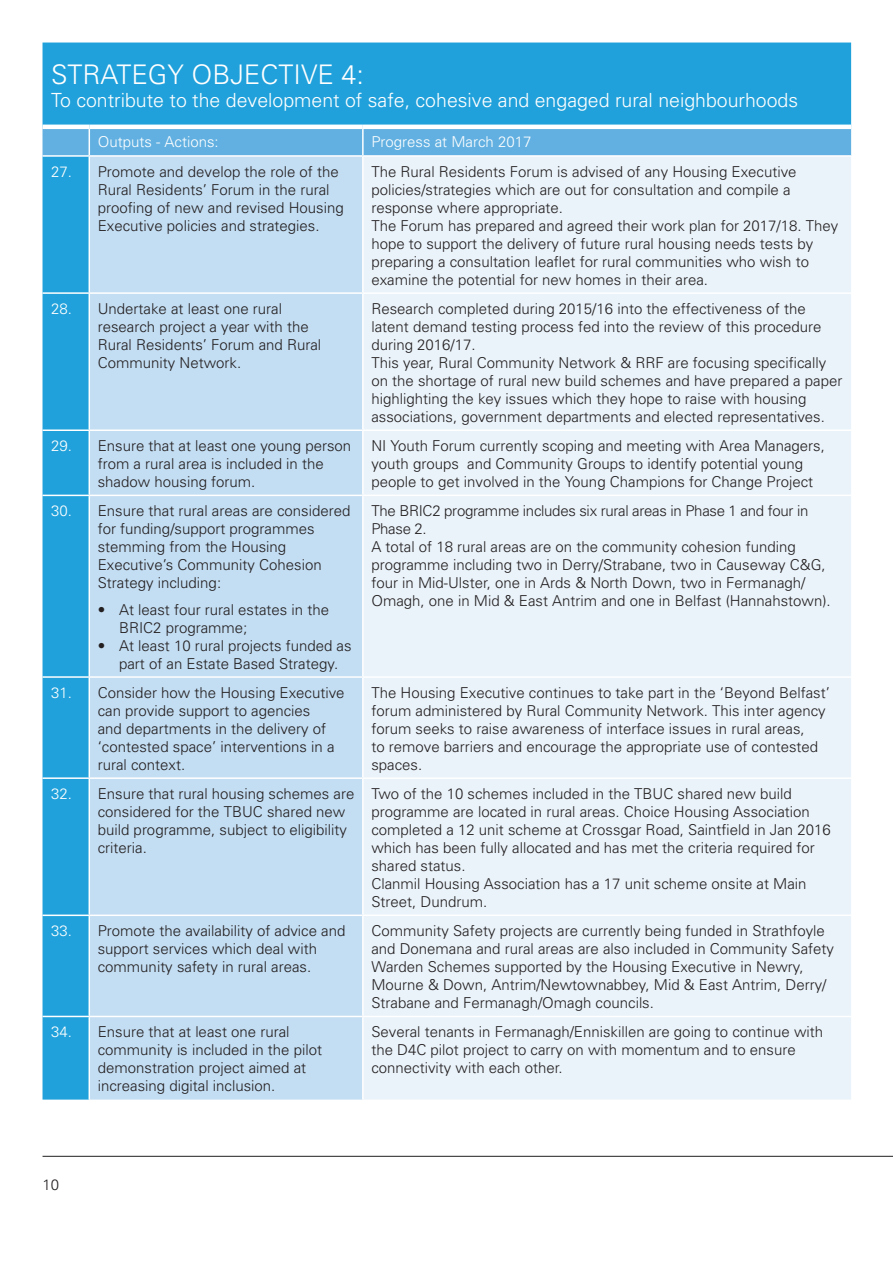
<style>
.page{position:relative;width:893px;height:1263px;background:#fff}
.page>*{position:absolute;margin:0;border:0;box-sizing:border-box;transform-origin:0 0}
.H2_Title{font:300 27px "Univers";color:#fff}
.H2_Title-2{font:300 19.5px "Univers";color:#fff}
.P_Body{font:300 15px/18px "Univers";color:#231f20}
.P_Bullet{font:300 15px/18px "Univers";color:#231f20}
.P_Body-2{font:300 15px "Univers";color:#fff}
</style>
<div class="page">
<hr style="left:43px;top:1156px;width:850px;height:1px;background:#231f20">
<div style="left:43px;top:43px;width:808px;height:1056px;background:#20a1db"></div>
<div style="left:90px;top:157px;width:272px;height:942px;background:#c3ddf2"></div>
<div style="left:364px;top:157px;width:487px;height:942px;background:#eaf3fa"></div>
<div style="left:43px;top:129px;width:808px;height:26px;background:#61b0e1"></div>
<hr style="left:362px;top:129px;width:2px;height:26px;background:#fff">
<hr style="left:43px;top:155px;width:46px;height:2px;background:#fff">
<hr style="left:89px;top:155px;width:274px;height:2px;background:#fff">
<hr style="left:89px;top:157px;width:1px;height:135px;background:#fff">
<hr style="left:363px;top:155px;width:488px;height:2px;background:#fff">
<hr style="left:362px;top:157px;width:2px;height:135px;background:#fff">
<hr style="left:43px;top:292px;width:46px;height:2px;background:#fff">
<hr style="left:89px;top:292px;width:274px;height:2px;background:#fff">
<hr style="left:89px;top:294px;width:1px;height:135px;background:#fff">
<hr style="left:363px;top:292px;width:488px;height:2px;background:#fff">
<hr style="left:362px;top:294px;width:2px;height:135px;background:#fff">
<hr style="left:43px;top:429px;width:46px;height:2px;background:#fff">
<hr style="left:89px;top:429px;width:274px;height:2px;background:#fff">
<hr style="left:89px;top:431px;width:1px;height:64px;background:#fff">
<hr style="left:363px;top:429px;width:488px;height:2px;background:#fff">
<hr style="left:362px;top:431px;width:2px;height:64px;background:#fff">
<hr style="left:43px;top:495px;width:46px;height:1px;background:#fff">
<hr style="left:89px;top:495px;width:274px;height:1px;background:#fff">
<hr style="left:89px;top:496px;width:1px;height:180px;background:#fff">
<hr style="left:363px;top:495px;width:488px;height:1px;background:#fff">
<hr style="left:362px;top:496px;width:2px;height:180px;background:#fff">
<hr style="left:43px;top:676px;width:46px;height:2px;background:#fff">
<hr style="left:89px;top:676px;width:274px;height:2px;background:#fff">
<hr style="left:89px;top:678px;width:1px;height:99px;background:#fff">
<hr style="left:363px;top:676px;width:488px;height:2px;background:#fff">
<hr style="left:362px;top:678px;width:2px;height:99px;background:#fff">
<hr style="left:43px;top:777px;width:46px;height:2px;background:#fff">
<hr style="left:89px;top:777px;width:274px;height:2px;background:#fff">
<hr style="left:89px;top:779px;width:1px;height:135px;background:#fff">
<hr style="left:363px;top:777px;width:488px;height:2px;background:#fff">
<hr style="left:362px;top:779px;width:2px;height:135px;background:#fff">
<hr style="left:43px;top:914px;width:46px;height:2px;background:#fff">
<hr style="left:89px;top:914px;width:274px;height:2px;background:#fff">
<hr style="left:89px;top:916px;width:1px;height:100px;background:#fff">
<hr style="left:363px;top:914px;width:488px;height:2px;background:#fff">
<hr style="left:362px;top:916px;width:2px;height:100px;background:#fff">
<hr style="left:43px;top:1016px;width:46px;height:1px;background:#fff">
<hr style="left:89px;top:1016px;width:274px;height:1px;background:#fff">
<hr style="left:89px;top:1017px;width:1px;height:82px;background:#fff">
<hr style="left:363px;top:1016px;width:488px;height:1px;background:#fff">
<hr style="left:362px;top:1017px;width:2px;height:82px;background:#fff">
<hr style="left:43px;top:125px;width:46px;height:4px;background:#fff">
<hr style="left:89px;top:125px;width:274px;height:4px;background:#fff">
<hr style="left:363px;top:125px;width:488px;height:4px;background:#fff">
<h2 class="H2_Title" style="left:51px;top:58px;width:314px">STRATEGY OBJECTIVE 4:</h2>
<h2 class="H2_Title-2" style="left:51px;top:89px;width:749px">To contribute to the development of safe, cohesive and engaged rural neighbourhoods</h2>
<p class="P_Body-2" style="left:98px;top:133px;width:122px">Outputs - Actions:</p>
<p class="P_Body-2" style="left:371px;top:133px;width:162px">Progress at March 2017</p>
<p class="P_Body-2" style="left:51px;top:162px;width:22px">27.</p>
<p class="P_Body" style="left:98px;top:162px;width:247px">Promote and develop the role of the Rural Residents’ Forum in the rural proofing of new and revised Housing Executive policies and strategies.</p>
<p class="P_Body" style="left:371px;top:162px;width:468px">The Rural Residents Forum is advised of any Housing Executive policies/strategies which are out for consultation and compile a response where appropriate.<br>The Forum has prepared and agreed their work plan for 2017/18. They hope to support the delivery of future rural housing needs tests by preparing a consultation leaflet for rural communities who wish to examine the potential for new homes in their area.</p>
<p class="P_Body-2" style="left:51px;top:299px;width:22px">28.</p>
<p class="P_Body" style="left:98px;top:299px;width:225px">Undertake at least one rural research project a year with the<br>Rural Residents’ Forum and Rural<br>Community Network.</p>
<p class="P_Body" style="left:371px;top:299px;width:473px">Research completed during 2015/16 into the effectiveness of the latent demand testing process fed into the review of this procedure during 2016/17.<br>This year, Rural Community Network &amp; RRF are focusing specifically on the shortage of rural new build schemes and have prepared a paper highlighting the key issues which they hope to raise with housing associations, government departments and elected representatives.</p>
<p class="P_Body-2" style="left:51px;top:436px;width:22px">29.</p>
<p class="P_Body" style="left:98px;top:436px;width:255px">Ensure that at least one young person from a rural area is included in the shadow housing forum.</p>
<p class="P_Body" style="left:371px;top:436px;width:455px">NI Youth Forum currently scoping and meeting with Area Managers, youth groups and Community Groups to identify potential young people to get involved in the Young Champions for Change Project</p>
<p class="P_Body-2" style="left:51px;top:502px;width:22px">30.</p>
<p class="P_Body" style="left:98px;top:501px;width:254px">Ensure that rural areas are considered for funding/support programmes stemming from the Housing<br>Executive’s Community Cohesion<br>Strategy including:</p>
<p class="P_Bullet" style="left:119px;top:600px;width:212px;text-indent:-21px">• At least four rural estates in the<br>BRIC2 programme;</p>
<p class="P_Bullet" style="left:98px;top:636px;width:255px;text-align:center">• At least 10 rural projects funded as part of an Estate Based Strategy.</p>
<p class="P_Body" style="left:371px;top:501px;width:461px">The BRIC2 programme includes six rural areas in Phase 1 and four in Phase 2.<br>A total of 18 rural areas are on the community cohesion funding programme including two in Derry/Strabane, two in Causeway C&amp;G, four in Mid-Ulster, one in Ards &amp; North Down, two in Fermanagh/ Omagh, one in Mid &amp; East Antrim and one in Belfast (Hannahstown).</p>
<p class="P_Body-2" style="left:51px;top:683px;width:22px">31.</p>
<p class="P_Body" style="left:98px;top:683px;width:248px">Consider how the Housing Executive can provide support to agencies<br>and departments in the delivery of ‘contested space’ interventions in a rural context.</p>
<p class="P_Body" style="left:371px;top:683px;width:460px">The Housing Executive continues to take part in the ‘Beyond Belfast’ forum administered by Rural Community Network. This inter agency forum seeks to raise awareness of interface issues in rural areas,<br>to remove barriers and encourage the appropriate use of contested spaces.</p>
<p class="P_Body-2" style="left:51px;top:784px;width:22px">32.</p>
<p class="P_Body" style="left:98px;top:784px;width:258px">Ensure that rural housing schemes are considered for the TBUC shared new build programme, subject to eligibility criteria.</p>
<p class="P_Body" style="left:371px;top:784px;width:461px">Two of the 10 schemes included in the TBUC shared new build programme are located in rural areas. Choice Housing Association completed a 12 unit scheme at Crossgar Road, Saintfield in Jan 2016 which has been fully allocated and has met the criteria required for shared status.<br>Clanmil Housing Association has a 17 unit scheme onsite at Main Street, Dundrum.</p>
<p class="P_Body-2" style="left:51px;top:921px;width:22px">33.</p>
<p class="P_Body" style="left:98px;top:921px;width:249px">Promote the availability of advice and support services which deal with community safety in rural areas.</p>
<p class="P_Body" style="left:371px;top:921px;width:464px">Community Safety projects are currently being funded in Strathfoyle and Donemana and rural areas are also included in Community Safety Warden Schemes supported by the Housing Executive in Newry, Mourne &amp; Down, Antrim/Newtownabbey, Mid &amp; East Antrim, Derry/ Strabane and Fermanagh/Omagh councils.</p>
<p class="P_Body-2" style="left:51px;top:1023px;width:22px">34.</p>
<p class="P_Body" style="left:98px;top:1022px;width:226px">Ensure that at least one rural community is included in the pilot demonstration project aimed at increasing digital inclusion.</p>
<p class="P_Body" style="left:371px;top:1022px;width:453px">Several tenants in Fermanagh/Enniskillen are going to continue with the D4C pilot project to carry on with momentum and to ensure connectivity with each other.</p>
<p class="P_Body" style="left:43px;top:1175px;width:18px">10</p>
</div>
